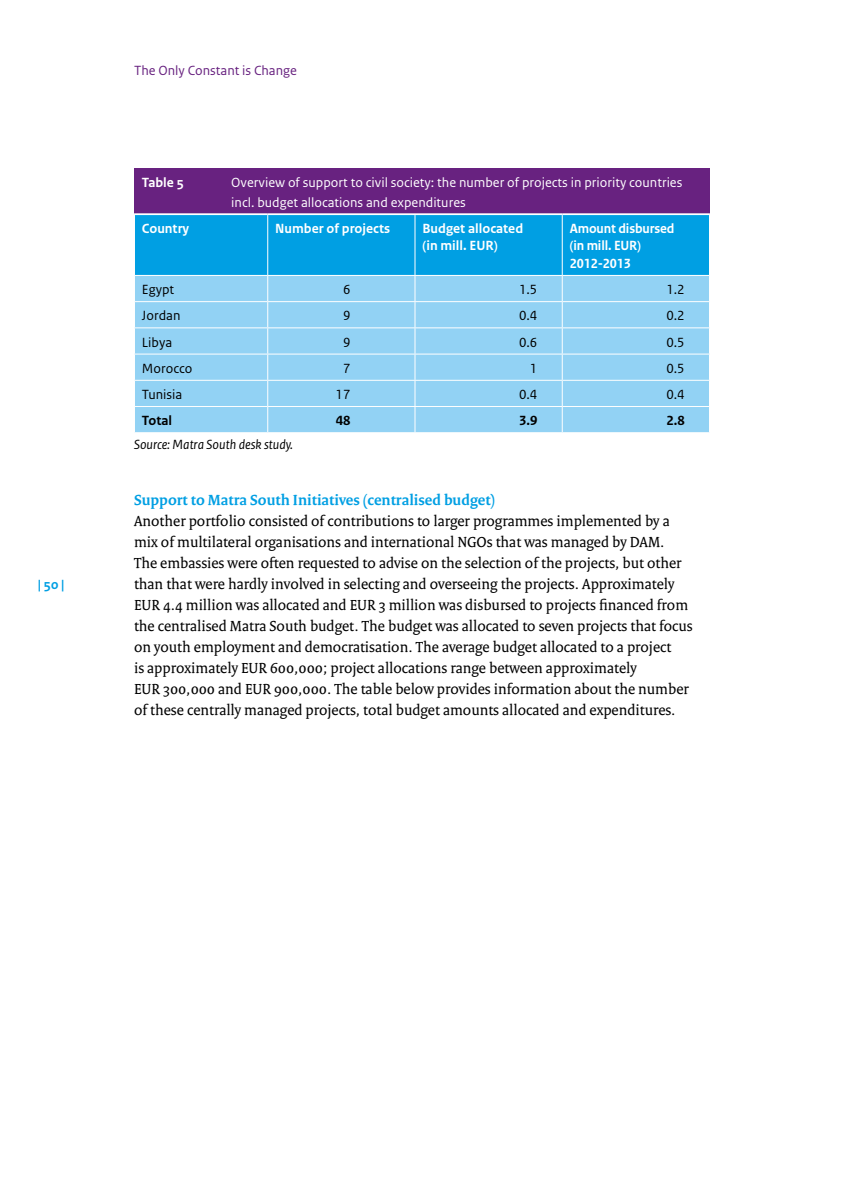
<style>
.page{position:relative;width:844px;height:1191px;background:#fff}
.page>*{position:absolute;margin:0;border:0;box-sizing:border-box;transform-origin:0 0}
._10_RO_Broodtekst{font:15.75px/21px "Rijksoverheid Serif";color:#000}
._07_RO_Tussenkop{font:700 15.75px "Rijksoverheid Serif";color:#009fe3}
.Tabel_titel{font:14px/19.2px "Rijksoverheid Sans Text";color:#fff}
._31_RO_Tabel_Tussenk{font:700 14px/17.5px "Rijksoverheid Sans Text";color:#fff}
._32_RO_Tabel_Broodte{font:14px "Rijksoverheid Sans Text";color:#000}
._13_RO_Fotobijschrif{font:italic 14px "Rijksoverheid Sans Text";color:#000}
.t1{font:14px "Rijksoverheid Sans Text";color:#682280}
._32_RO_Tabel_Broodte-2{font:700 14px "Rijksoverheid Sans Text";color:#000}
.Tabel_titel-2{font:700 14px "Rijksoverheid Sans Text";color:#fff}
.t2{font:700 14px "Rijksoverheid Sans Text";color:#009fe3}
</style>
<div class="page">
<div style="left:134px;top:169px;width:575px;height:45px;background:#682280"></div>
<svg style="left:134px;top:215px;width:575px;height:217px;background:#6dc5ef"></svg>
<hr style="left:134px;top:213px;width:134px;height:2px;background:#fff">
<hr style="left:268px;top:213px;width:147px;height:2px;background:#fff">
<hr style="left:415px;top:213px;width:147px;height:2px;background:#fff">
<hr style="left:562px;top:213px;width:147px;height:2px;background:#fff">
<hr style="left:134px;top:215px;width:1px;height:60px;background:#fff">
<hr style="left:708px;top:215px;width:1px;height:60px;background:#fff">
<hr style="left:134px;top:275px;width:134px;height:1px;background:#fff">
<hr style="left:268px;top:275px;width:147px;height:1px;background:#fff">
<hr style="left:415px;top:275px;width:147px;height:1px;background:#fff">
<hr style="left:562px;top:275px;width:147px;height:1px;background:#fff">
<p class="t2" style="left:38px;top:576px;width:28px">| 50 |</p>
<p class="t1" style="left:134px;top:62px;width:164px">The Only Constant is Change</p>
<p class="Tabel_titel-2" style="left:142px;top:175px;width:44px">Table 5</p>
<p class="Tabel_titel" style="left:231px;top:173px;width:452px">Overview of support to civil society: the number of projects in priority countries incl. budget allocations and expenditures</p>
<p class="_31_RO_Tabel_Tussenk" style="left:142px;top:220px;width:49px">Country</p>
<p class="_31_RO_Tabel_Tussenk" style="left:275px;top:220px;width:116px">Number of projects</p>
<p class="_31_RO_Tabel_Tussenk" style="left:422px;top:220px;width:102px">Budget allocated (in mill. EUR)</p>
<p class="_31_RO_Tabel_Tussenk" style="left:569px;top:220px;width:106px">Amount disbursed</p>
<p class="_31_RO_Tabel_Tussenk" style="left:569px;top:237px;width:73px">(in mill. EUR)</p>
<p class="_31_RO_Tabel_Tussenk" style="left:569px;top:255px;width:63px">2012-2013</p>
<p class="_32_RO_Tabel_Broodte" style="left:142px;top:282px;width:34px">Egypt</p>
<p class="_32_RO_Tabel_Broodte" style="left:343px;top:282px;width:9px">6</p>
<p class="_32_RO_Tabel_Broodte" style="left:519px;top:282px;width:20px">1.5</p>
<p class="_32_RO_Tabel_Broodte" style="left:666px;top:282px;width:20px">1.2</p>
<p class="_32_RO_Tabel_Broodte" style="left:142px;top:308px;width:40px">Jordan</p>
<p class="_32_RO_Tabel_Broodte" style="left:343px;top:308px;width:9px">9</p>
<p class="_32_RO_Tabel_Broodte" style="left:519px;top:308px;width:20px">0.4</p>
<p class="_32_RO_Tabel_Broodte" style="left:666px;top:308px;width:20px">0.2</p>
<p class="_32_RO_Tabel_Broodte" style="left:142px;top:334px;width:32px">Libya</p>
<p class="_32_RO_Tabel_Broodte" style="left:343px;top:334px;width:9px">9</p>
<p class="_32_RO_Tabel_Broodte" style="left:519px;top:334px;width:20px">0.6</p>
<p class="_32_RO_Tabel_Broodte" style="left:666px;top:334px;width:20px">0.5</p>
<p class="_32_RO_Tabel_Broodte" style="left:142px;top:360px;width:52px">Morocco</p>
<p class="_32_RO_Tabel_Broodte" style="left:343px;top:360px;width:9px">7</p>
<p class="_32_RO_Tabel_Broodte" style="left:530px;top:360px;width:9px">1</p>
<p class="_32_RO_Tabel_Broodte" style="left:666px;top:360px;width:20px">0.5</p>
<p class="_32_RO_Tabel_Broodte" style="left:142px;top:386px;width:42px">Tunisia</p>
<p class="_32_RO_Tabel_Broodte" style="left:335px;top:386px;width:16px">17</p>
<p class="_32_RO_Tabel_Broodte" style="left:519px;top:386px;width:20px">0.4</p>
<p class="_32_RO_Tabel_Broodte" style="left:666px;top:386px;width:20px">0.4</p>
<p class="_32_RO_Tabel_Broodte-2" style="left:142px;top:413px;width:32px">Total</p>
<p class="_32_RO_Tabel_Broodte-2" style="left:335px;top:413px;width:16px">48</p>
<p class="_32_RO_Tabel_Broodte-2" style="left:519px;top:413px;width:20px">3.9</p>
<p class="_32_RO_Tabel_Broodte-2" style="left:666px;top:413px;width:20px">2.8</p>
<p class="_13_RO_Fotobijschrif" style="left:134px;top:436px;width:160px">Source: Matra South desk study.</p>
<p class="_07_RO_Tussenkop" style="left:134px;top:490px;width:362px">Support to Matra South Initiatives (centralised budget)</p>
<p class="_10_RO_Broodtekst" style="left:134px;top:510px;width:560px">Another portfolio consisted of contributions to larger programmes implemented by a mix of multilateral organisations and international NGOs that was managed by DAM.<br>The embassies were often requested to advise on the selection of the projects, but other than that were hardly involved in selecting and overseeing the projects. Approximately EUR 4.4 million was allocated and EUR 3 million was disbursed to projects financed from the centralised Matra South budget. The budget was allocated to seven projects that focus on youth employment and democratisation. The average budget allocated to a project<br>is approximately EUR 600,000; project allocations range between approximately<br>EUR 300,000 and EUR 900,000. The table below provides information about the number of these centrally managed projects, total budget amounts allocated and expenditures.</p>
</div>
